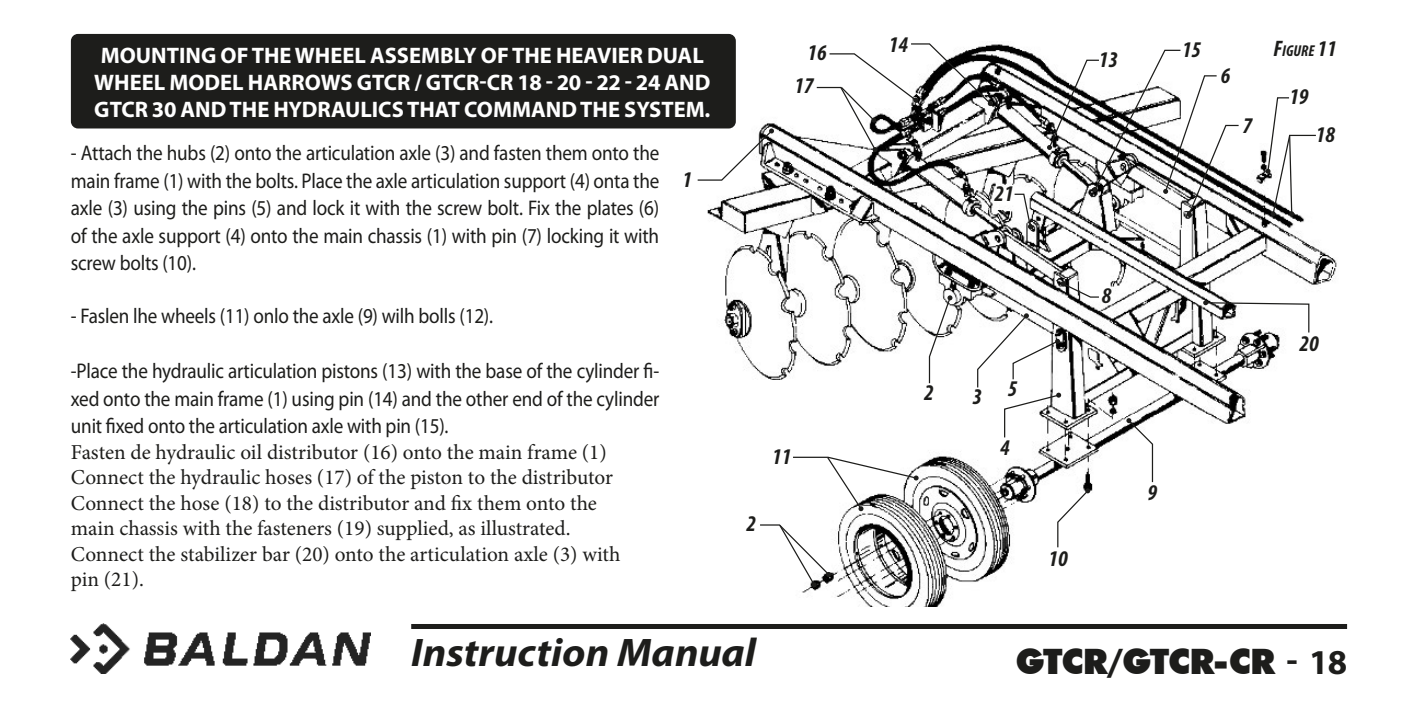
<style>
.page{position:relative;width:1418px;height:709px;background:#fff}
.page>*{position:absolute;margin:0;border:0;box-sizing:border-box;transform-origin:0 0}
.t1{font:italic 700 40px "Myriad Pro";color:#1d1d1b;scale:1.05 1}
.t2{font:900 35px "Futura BT";letter-spacing:-.045em;color:#1d1d1b}
.t3{font:700 22.5px/27px "Myriad Pro";color:#fff}
.t4{font:italic 700 condensed 22.5px/33px "Myriad Pro";color:#1d1d1b;text-align:center}
.t5{font:21.25px/27.5px "Myriad Pro";letter-spacing:-.01em;color:#1d1d1b;text-align:justify;scale:.9 1}
.t6{font:21.25px/25.5px "Minion Pro";letter-spacing:-.005em;color:#1d1d1b}
.t7{font:italic 700 condensed 15.75px "Myriad Pro";color:#1d1d1b}
.s1{font-size:22.5px}
.s2{font-family:"Myriad Pro";font-weight:700}
</style>
<div class="page">
<div style="left:411px;top:624px;width:935px;height:5px;background:#1d1d1b"></div>
<img style="left:71px;top:624px;width:299px;height:49px">
<img style="left:707px;top:41px;width:630px;height:565px">
<div style="left:1273px;top:35px;width:66px;height:25px;background:#fff"></div>
<svg style="left:758px;top:523px;width:73px;height:64px"></svg>
<svg style="left:791px;top:456px;width:127px;height:55px"></svg>
<svg style="left:1056px;top:488px;width:34px;height:60px"></svg>
<svg style="left:1126px;top:418px;width:27px;height:65px"></svg>
<svg style="left:976px;top:313px;width:85px;height:125px"></svg>
<svg style="left:928px;top:295px;width:24px;height:89px"></svg>
<svg style="left:1060px;top:281px;width:40px;height:17px"></svg>
<svg style="left:1013px;top:193px;width:19px;height:36px"></svg>
<svg style="left:1203px;top:300px;width:106px;height:34px"></svg>
<svg style="left:1265px;top:97px;width:52px;height:119px"></svg>
<svg style="left:1047px;top:49px;width:192px;height:168px"></svg>
<svg style="left:696px;top:128px;width:78px;height:53px"></svg>
<svg style="left:815px;top:43px;width:177px;height:109px"></svg>
<div style="left:71px;top:34px;width:664px;height:94px;background:#1d1d1b;border-radius:7px"></div>
<p class="t3" style="left:94px;top:41px;width:617px">MOUNTING OF THE WHEEL ASSEMBLY OF THE HEAVIER DUAL<br>WHEEL MODEL HARROWS GTCR / GTCR-CR 18 - 20 - 22 - 24 AND<br>GTCR 30 AND THE HYDRAULICS THAT COMMAND THE SYSTEM.</p>
<p class="t5" style="left:71px;top:139px;width:655px">- Attach the hubs (2) onto the articulation axle (3) and fasten them onto the main frame (1) with the bolts. Place the axle articulation support (4) onta the axle (3) using the pins (5) and lock it with the screw bolt. Fix the plates (6) of the axle support (4) onto the main chassis (1) with pin (7) locking it with screw bolts (10).</p>
<p class="t5" style="left:71px;top:302px;width:470px">- Faslen lhe wheels (11) onlo the axle (9) wilh bolls (12).</p>
<p class="t5" style="left:71px;top:357px;width:655px">-Place the hydraulic articulation pistons (13) with the base of the cylinder fi&shy;xed onto the main frame (1) using pin (14) and the other end of the cylinder unit fixed onto the articulation axle with pin (15).</p>
<p class="t6" style="left:71px;top:439px;width:551px">Fasten de hydraulic oil distributor (16) onto the main frame (1)<br>Connect the hydraulic hoses (17) of the piston to the distributor Connect the hose (18) to the distributor and fix them onto the main chassis with the fasteners (19) supplied, as illustrated.<br>Connect the stabilizer bar (20) onto the articulation axle (3) with pin (21).</p>
<p class="t4" style="left:682px;top:162px;width:11px">1</p>
<p class="t4" style="left:794px;top:36px;width:34px">16<br>17</p>
<p class="t4" style="left:772px;top:439px;width:21px">11</p>
<p class="t4" style="left:746px;top:506px;width:11px">2</p>
<p class="t4" style="left:889px;top:28px;width:21px">14</p>
<p class="t4" style="left:994px;top:177px;width:21px">21</p>
<p class="t4" style="left:1098px;top:43px;width:21px">13</p>
<p class="t4" style="left:1181px;top:32px;width:21px">15</p>
<p class="t4" style="left:1220px;top:58px;width:11px">6</p>
<p class="t4" style="left:1242px;top:108px;width:11px">7</p>
<p class="t7" style="left:1273px;top:41px;width:65px"><span class="s1">F</span>IGURE <span class="s1">11</span></p>
<p class="t4" style="left:1289px;top:79px;width:21px">19</p>
<p class="t4" style="left:1315px;top:118px;width:21px">18</p>
<p class="t4" style="left:924px;top:375px;width:11px">2</p>
<p class="t4" style="left:972px;top:380px;width:11px">3</p>
<p class="t4" style="left:1007px;top:372px;width:11px">5</p>
<p class="t4" style="left:1000px;top:430px;width:11px">4</p>
<p class="t4" style="left:1101px;top:279px;width:11px">8</p>
<p class="t4" style="left:1048px;top:542px;width:21px">10</p>
<p class="t4" style="left:1147px;top:475px;width:11px">9</p>
<p class="t4" style="left:1299px;top:327px;width:21px">20</p>
<h1 class="t1" style="left:411px;top:626px;width:330px">Instruction Manual</h1>
<h2 class="t2" style="left:1015px;top:640px;width:333px">GTCR/GTCR-CR <span class="s2">- 18</span></h2>
</div>
